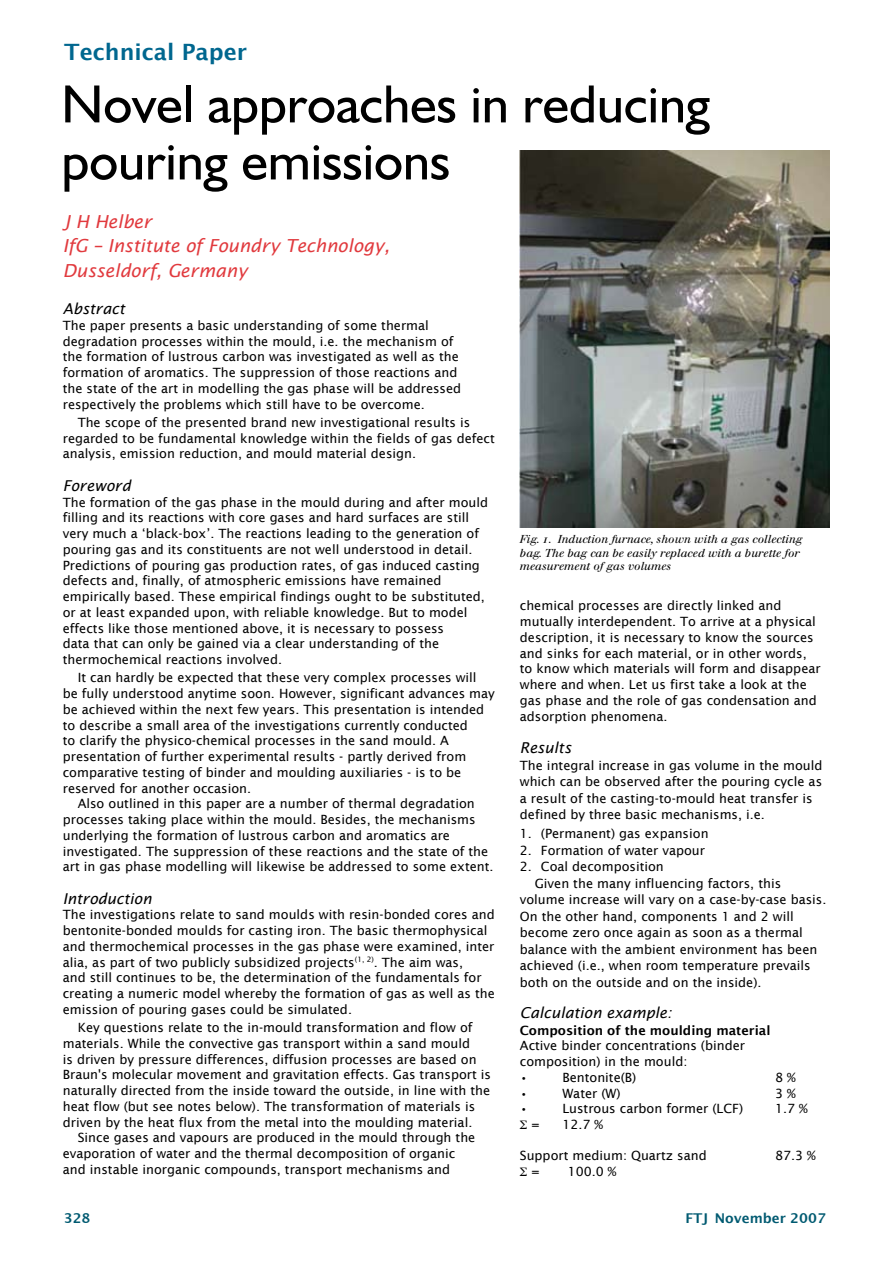
<style>
.page{position:relative;width:893px;height:1263px;background:#fff}
.page>*{position:absolute;margin:0;border:0;box-sizing:border-box;transform-origin:0 0}
.t1{font:54px/57px "Humanist 521 BT";color:#000}
.t2{font:700 22.5px "Lucida Grande";color:#00678f}
.t3{font:italic 18px/24.2px "Lucida Sans";color:#e13a3e}
.t4{font:italic 15px "Lucida Sans";color:#000}
.t5{font:700 13.5px "Lucida Grande";color:#005a71}
.t6{font:12.75px/15.8px "Lucida Sans";color:#000}
.t7{font:600 12.75px "Lucida Sans";color:#000}
.t8{font:11.25px/13.5px "Walbaum Italic Os F";color:#000}
</style>
<div class="page">
<img style="left:520px;top:151px;width:309px;height:377px">
<h2 class="t2" style="left:64px;top:39px;width:184px">Technical Paper</h2>
<h1 class="t1" style="left:61px;top:74px;width:650px">Novel approaches in reducing pouring emissions</h1>
<h3 class="t3" style="left:63px;top:210px;width:328px">J H Helber<br>IfG – Institute of Foundry Technology,<br>Dusseldorf, Germany</h3>
<p class="t4" style="left:63px;top:300px;width:64px">Abstract</p>
<p class="t6" style="left:63px;top:317px;width:400px">The paper presents a basic understanding of some thermal degradation processes within the mould, i.e. the mechanism of the formation of lustrous carbon was investigated as well as the formation of aromatics. The suppression of those reactions and the state of the art in modelling the gas phase will be addressed respectively the problems which still have to be overcome.</p>
<p class="t6" style="left:63px;top:414px;width:434px;text-indent:15px">The scope of the presented brand new investigational results is regarded to be fundamental knowledge within the fields of gas defect analysis, emission reduction, and mould material design.</p>
<p class="t4" style="left:63px;top:477px;width:70px">Foreword</p>
<p class="t6" style="left:63px;top:494px;width:427px">The formation of the gas phase in the mould during and after mould filling and its reactions with core gases and hard surfaces are still very much a ‘black-box’. The reactions leading to the generation of pouring gas and its constituents are not well understood in detail.<br>Predictions of pouring gas production rates, of gas induced casting defects and, finally, of atmospheric emissions have remained empirically based. These empirical findings ought to be substituted, or at least expanded upon, with reliable knowledge. But to model effects like those mentioned above, it is necessary to possess<br>data that can only be gained via a clear understanding of the thermochemical reactions involved.</p>
<p class="t6" style="left:78px;top:670px;width:400px">It can hardly be expected that these very complex processes will</p>
<p class="t6" style="left:63px;top:686px;width:434px">be fully understood anytime soon. However, significant advances may</p>
<p class="t6" style="left:63px;top:701px;width:423px">be achieved within the next few years. This presentation is intended</p>
<p class="t6" style="left:63px;top:717px;width:407px">to describe a small area of the investigations currently conducted</p>
<p class="t6" style="left:63px;top:733px;width:388px">to clarify the physico-chemical processes in the sand mould. A</p>
<p class="t6" style="left:63px;top:749px;width:405px">presentation of further experimental results - partly derived from</p>
<p class="t6" style="left:63px;top:764px;width:400px">comparative testing of binder and moulding auxiliaries - is to be</p>
<p class="t6" style="left:63px;top:780px;width:190px">reserved for another occasion.</p>
<p class="t6" style="left:78px;top:796px;width:399px">Also outlined in this paper are a number of thermal degradation</p>
<p class="t6" style="left:63px;top:811px;width:414px">processes taking place within the mould. Besides, the mechanisms</p>
<p class="t6" style="left:63px;top:827px;width:389px">underlying the formation of lustrous carbon and aromatics are</p>
<p class="t6" style="left:63px;top:843px;width:427px">investigated. The suppression of these reactions and the state of the</p>
<p class="t6" style="left:63px;top:859px;width:432px">art in gas phase modelling will likewise be addressed to some extent.</p>
<p class="t4" style="left:63px;top:890px;width:90px">Introduction</p>
<p class="t6" style="left:63px;top:907px;width:434px">The investigations relate to sand moulds with resin-bonded cores and bentonite-bonded moulds for casting iron. The basic thermophysical and thermochemical processes in the gas phase were examined, inter alia, as part of two publicly subsidized projects<sup>(1,</sup> <sup>2)</sup>. The aim was,<br>and still continues to be, the determination of the fundamentals for creating a numeric model whereby the formation of gas as well as the emission of pouring gases could be simulated.</p>
<p class="t6" style="left:63px;top:1020px;width:430px;text-indent:15px">Key questions relate to the in-mould transformation and flow of materials. While the convective gas transport within a sand mould<br>is driven by pressure differences, diffusion processes are based on Braun's molecular movement and gravitation effects. Gas transport is naturally directed from the inside toward the outside, in line with the heat flow (but see notes below). The transformation of materials is driven by the heat flux from the metal into the moulding material.</p>
<p class="t6" style="left:63px;top:1130px;width:414px;text-indent:15px">Since gases and vapours are produced in the mould through the evaporation of water and the thermal decomposition of organic and instable inorganic compounds, transport mechanisms and</p>
<p class="t8" style="left:520px;top:533px;width:284px">Fig. 1. Induction furnace, shown with a gas collecting bag. The bag can be easily replaced with a burette for measurement of gas volumes</p>
<p class="t6" style="left:520px;top:598px;width:302px">chemical processes are directly linked and mutually interdependent. To arrive at a physical description, it is necessary to know the sources and sinks for each material, or in other words, to know which materials will form and disappear where and when. Let us first take a look at the gas phase and the role of gas condensation and adsorption phenomena.</p>
<p class="t4" style="left:520px;top:739px;width:53px">Results</p>
<p class="t6" style="left:520px;top:757px;width:304px;line-height:16.5px">The integral increase in gas volume in the mould which can be observed after the pouring cycle as a result of the casting-to-mould heat transfer is defined by three basic mechanisms, i.e.</p>
<p class="t6" style="left:520px;top:826px;width:190px">1. (Permanent) gas expansion</p>
<p class="t6" style="left:520px;top:842px;width:187px">2. Formation of water vapour</p>
<p class="t6" style="left:520px;top:859px;width:146px">2. Coal decomposition</p>
<p class="t6" style="left:535px;top:875px;width:248px">Given the many influencing factors, this</p>
<p class="t6" style="left:520px;top:892px;width:308px">volume increase will vary on a case-by-case basis.</p>
<p class="t6" style="left:520px;top:908px;width:275px">On the other hand, components 1 and 2 will</p>
<p class="t6" style="left:520px;top:924px;width:285px">become zero once again as soon as a thermal</p>
<p class="t6" style="left:520px;top:941px;width:299px">balance with the ambient environment has been</p>
<p class="t6" style="left:520px;top:957px;width:292px">achieved (i.e., when room temperature prevails</p>
<p class="t6" style="left:520px;top:974px;width:243px">both on the outside and on the inside).</p>
<p class="t4" style="left:520px;top:1004px;width:153px">Calculation example:</p>
<p class="t7" style="left:520px;top:1023px;width:252px">Composition of the moulding material</p>
<p class="t6" style="left:520px;top:1038px;width:227px">Active binder concentrations (binder composition) in the mould:</p>
<p class="t7" style="left:520px;top:1070px;width:10px">•</p>
<p class="t6" style="left:562px;top:1069px;width:76px">Bentonite(B)</p>
<p class="t6" style="left:775px;top:1069px;width:22px">8 %</p>
<p class="t7" style="left:520px;top:1086px;width:10px">•</p>
<p class="t6" style="left:562px;top:1085px;width:60px">Water (W)</p>
<p class="t6" style="left:775px;top:1085px;width:22px">3 %</p>
<p class="t7" style="left:520px;top:1101px;width:10px">•</p>
<p class="t6" style="left:562px;top:1101px;width:182px">Lustrous carbon former (LCF)</p>
<p class="t6" style="left:775px;top:1101px;width:34px">1.7 %</p>
<p class="t6" style="left:531px;top:1116px;width:10px">=</p>
<p class="t6" style="left:562px;top:1116px;width:42px">12.7 %</p>
<p class="t6" style="left:520px;top:1147px;width:188px">Support medium: Quartz sand</p>
<p class="t6" style="left:775px;top:1147px;width:42px">87.3 %</p>
<p class="t6" style="left:531px;top:1163px;width:10px">=</p>
<p class="t6" style="left:568px;top:1163px;width:50px">100.0 %</p>
<p class="t5" style="left:64px;top:1210px;width:28px">328</p>
<p class="t5" style="left:685px;top:1210px;width:142px">FTJ November 2007</p>
</div>
